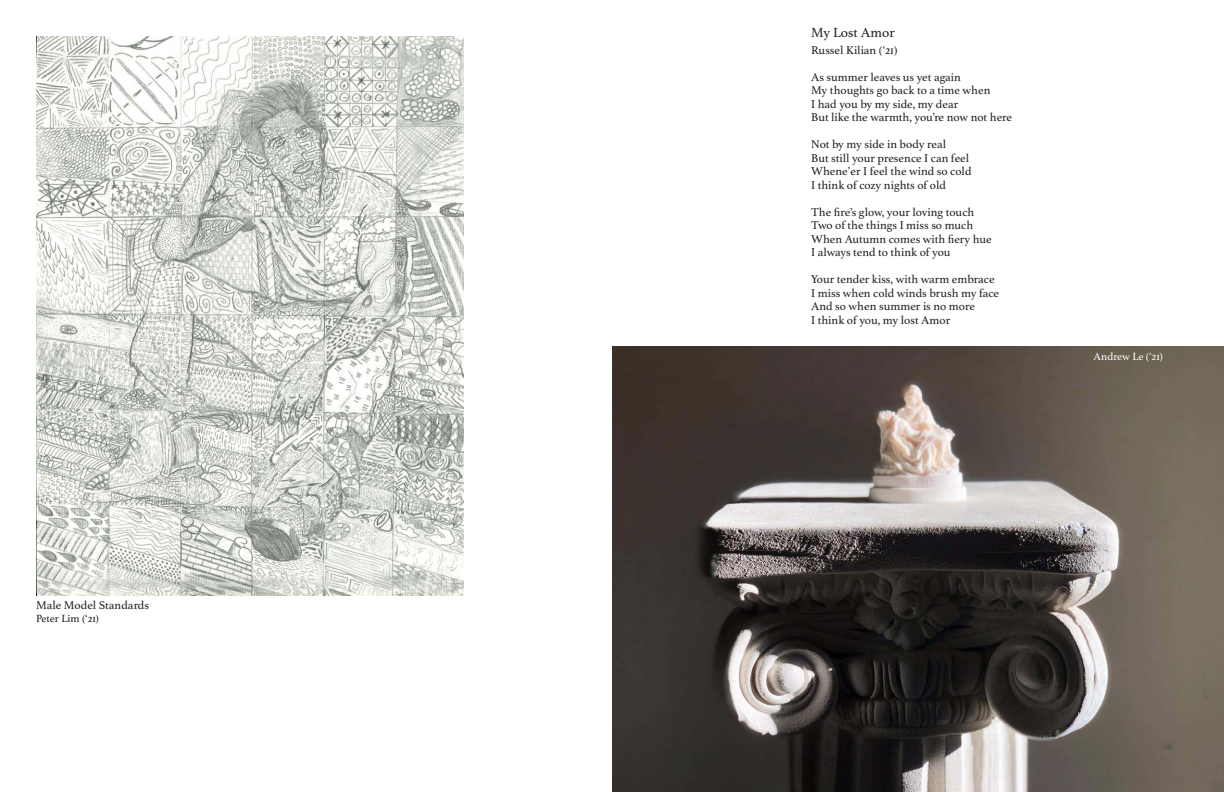
<style>
.page{position:relative;width:1224px;height:792px;background:#fff}
.page>*{position:absolute;margin:0;border:0;box-sizing:border-box;transform-origin:0 0}
.t1{font:14px "Athelas";color:#231f20}
.t2{font:12px "Athelas";color:#231f20}
.t3{font:11px "Athelas";color:#231f20}
.t4{font:11px "Athelas";color:#fff}
</style>
<div class="page">
<img style="left:36px;top:36px;width:427px;height:559px">
<img style="left:612px;top:347px;width:612px;height:445px">
<p class="t2" style="left:36px;top:598px;width:115px">Male Model Standards</p>
<p class="t3" style="left:36px;top:612px;width:65px">Peter Lim (‘21)</p>
<p class="t1" style="left:811px;top:25px;width:85px">My Lost Amor</p>
<p class="t2" style="left:811px;top:43px;width:88px">Russel Kilian (‘21)</p>
<p class="t2" style="left:811px;top:70px;width:151px">As summer leaves us yet again</p>
<p class="t2" style="left:811px;top:84px;width:181px">My thoughts go back to a time when</p>
<p class="t2" style="left:811px;top:97px;width:149px">I had you by my side, my dear</p>
<p class="t2" style="left:811px;top:111px;width:202px">But like the warmth, you’re now not here</p>
<p class="t2" style="left:811px;top:138px;width:136px">Not by my side in body real</p>
<p class="t2" style="left:811px;top:151px;width:160px">But still your presence I can feel</p>
<p class="t2" style="left:811px;top:165px;width:162px">Whene’er I feel the wind so cold</p>
<p class="t2" style="left:811px;top:178px;width:136px">I think of cozy nights of old</p>
<p class="t2" style="left:811px;top:205px;width:165px">The fire’s glow, your loving touch</p>
<p class="t2" style="left:811px;top:219px;width:164px">Two of the things I miss so much</p>
<p class="t2" style="left:811px;top:232px;width:182px">When Autumn comes with fiery hue</p>
<p class="t2" style="left:811px;top:246px;width:141px">I always tend to think of you</p>
<p class="t2" style="left:811px;top:273px;width:185px">Your tender kiss, with warm embrace</p>
<p class="t2" style="left:811px;top:286px;width:189px">I miss when cold winds brush my face</p>
<p class="t2" style="left:811px;top:300px;width:165px">And so when summer is no more</p>
<p class="t2" style="left:811px;top:313px;width:141px">I think of you, my lost Amor</p>
<p class="t4" style="left:1094px;top:351px;width:71px">Andrew Le (‘21)</p>
</div>
